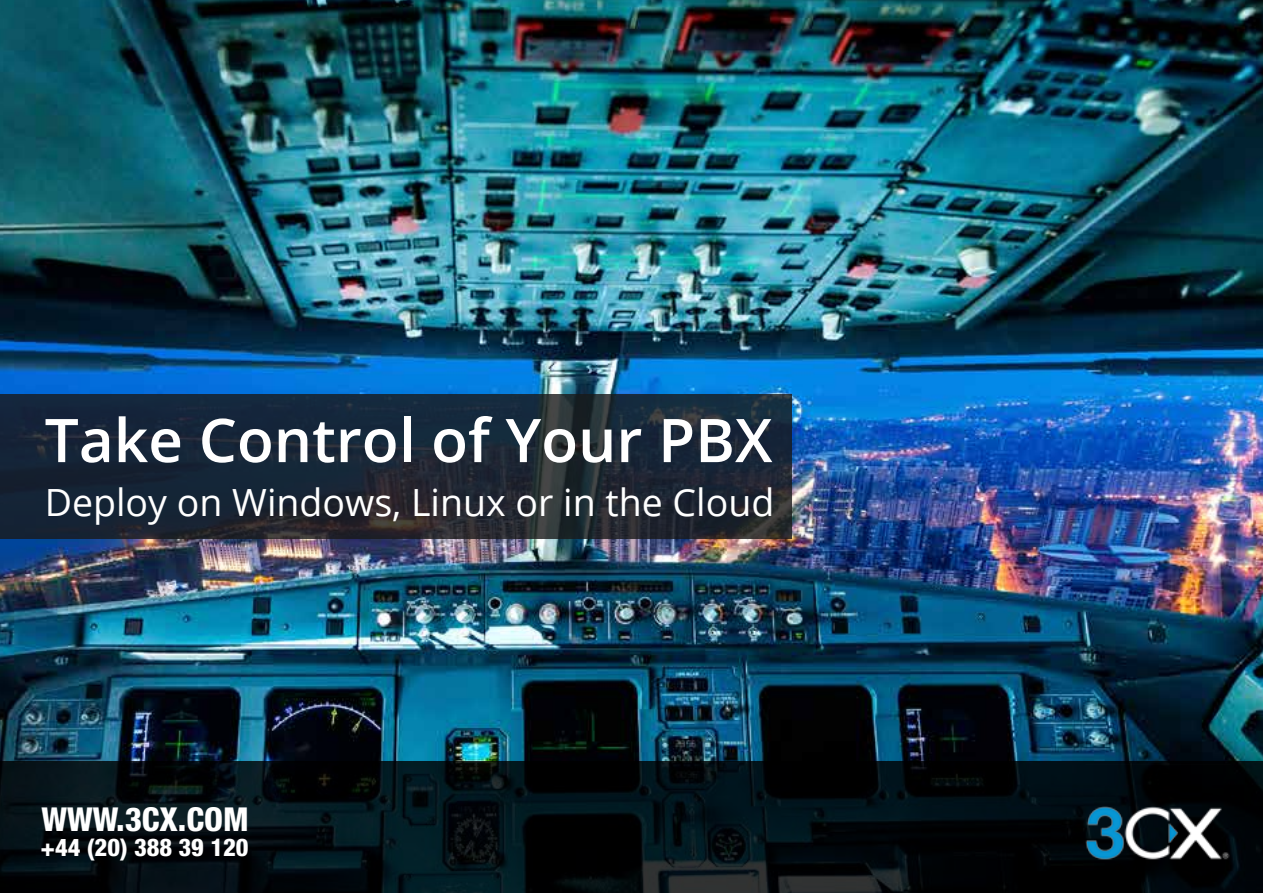
<style>
.page{position:relative;width:1263px;height:893px;background:#fff}
.page>*{position:absolute;margin:0;border:0;box-sizing:border-box;transform-origin:0 0}
.t1{font:600 60.3px "Open Sans";color:#fff}
.t2{font:37.5px "Open Sans";color:#fff}
.t3{font:800 condensed 33px "Helvetica Neue LT Std";color:#fff}
.t4{font:800 condensed 24.45px "Helvetica Neue LT Std";color:#fff}
</style>
<div class="page">
<img style="left:0;top:0;width:1263px;height:761px">
<svg style="left:0;top:394px;width:792px;height:144px;background:#1c2735"></svg>
<svg style="left:0;top:761px;width:1263px;height:132px;background:#040d12"></svg>
<img style="left:1081px;top:764px;width:153px;height:129px">
<h1 class="t1" style="left:45px;top:399px;width:729px">Take Control of Your PBX</h1>
<p class="t2" style="left:45px;top:477px;width:731px">Deploy on Windows, Linux or in the Cloud</p>
<p class="t3" style="left:42px;top:799px;width:209px">WWW.3CX.COM</p>
<p class="t4" style="left:40px;top:832px;width:210px">+44 (20) 388 39 120</p>
</div>
